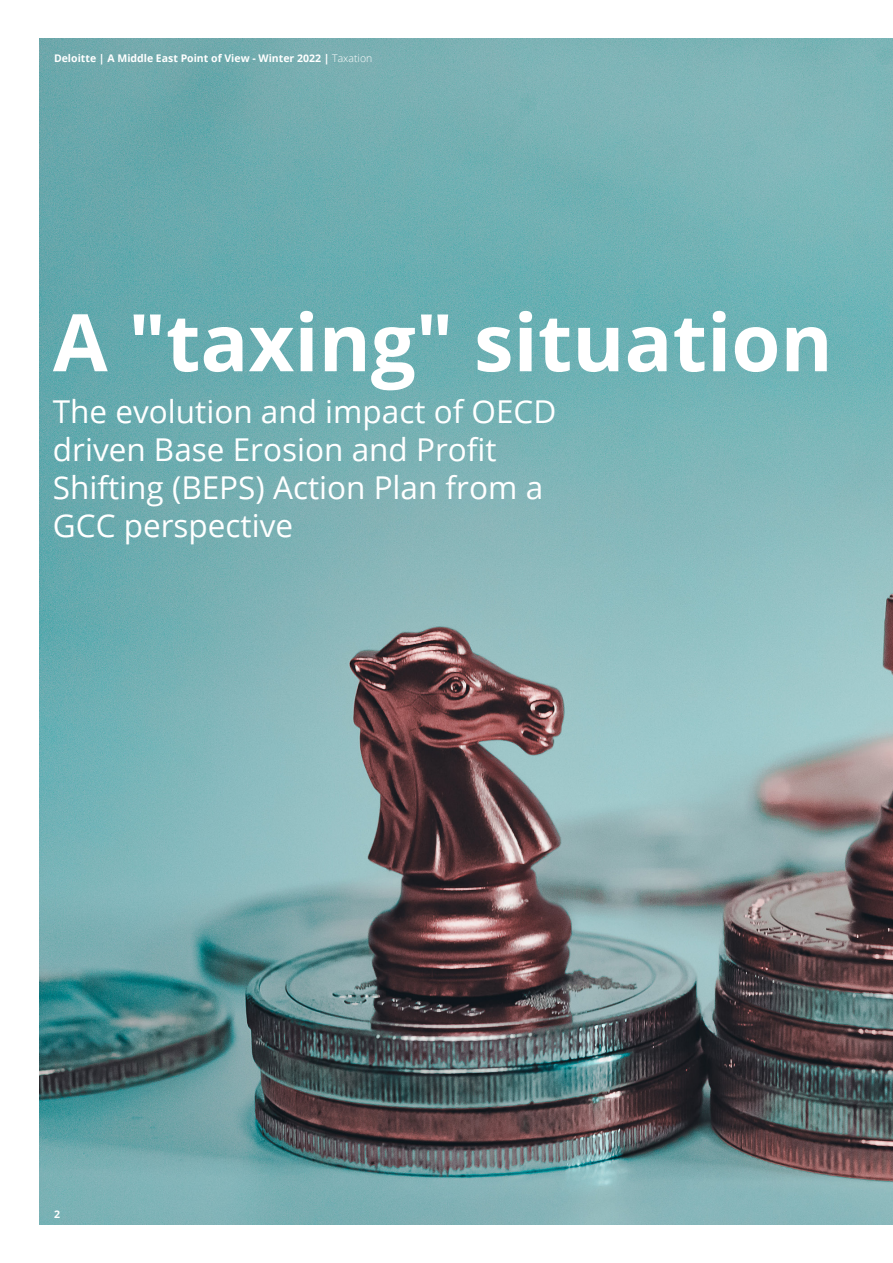
<style>
.page{position:relative;width:893px;height:1263px;background:#fff}
.page>*{position:absolute;margin:0;border:0;box-sizing:border-box;transform-origin:0 0}
.t1{font:700 79.5px "Open Sans";color:#fff}
.t2{font:31.5px/37.8px "Open Sans";color:#fff}
.t3{font:700 10.5px "Open Sans";color:#fff}
.s1{font-weight:300}
</style>
<div class="page">
<img style="left:40px;top:39px;width:853px;height:1185px">
<p class="t3" style="left:54px;top:51px;width:320px">Deloitte | A Middle East Point of View - Winter 2022 | <span class="s1">Taxation</span></p>
<p class="t1" style="left:53px;top:286px;width:781px">A "taxing" situation</p>
<p class="t2" style="left:53px;top:392px;width:505px">The evolution and impact of OECD driven Base Erosion and Profit<br>Shifting (BEPS) Action Plan from a<br>GCC perspective</p>
<p class="t3" style="left:54px;top:1207px;width:7px">2</p>
</div>
